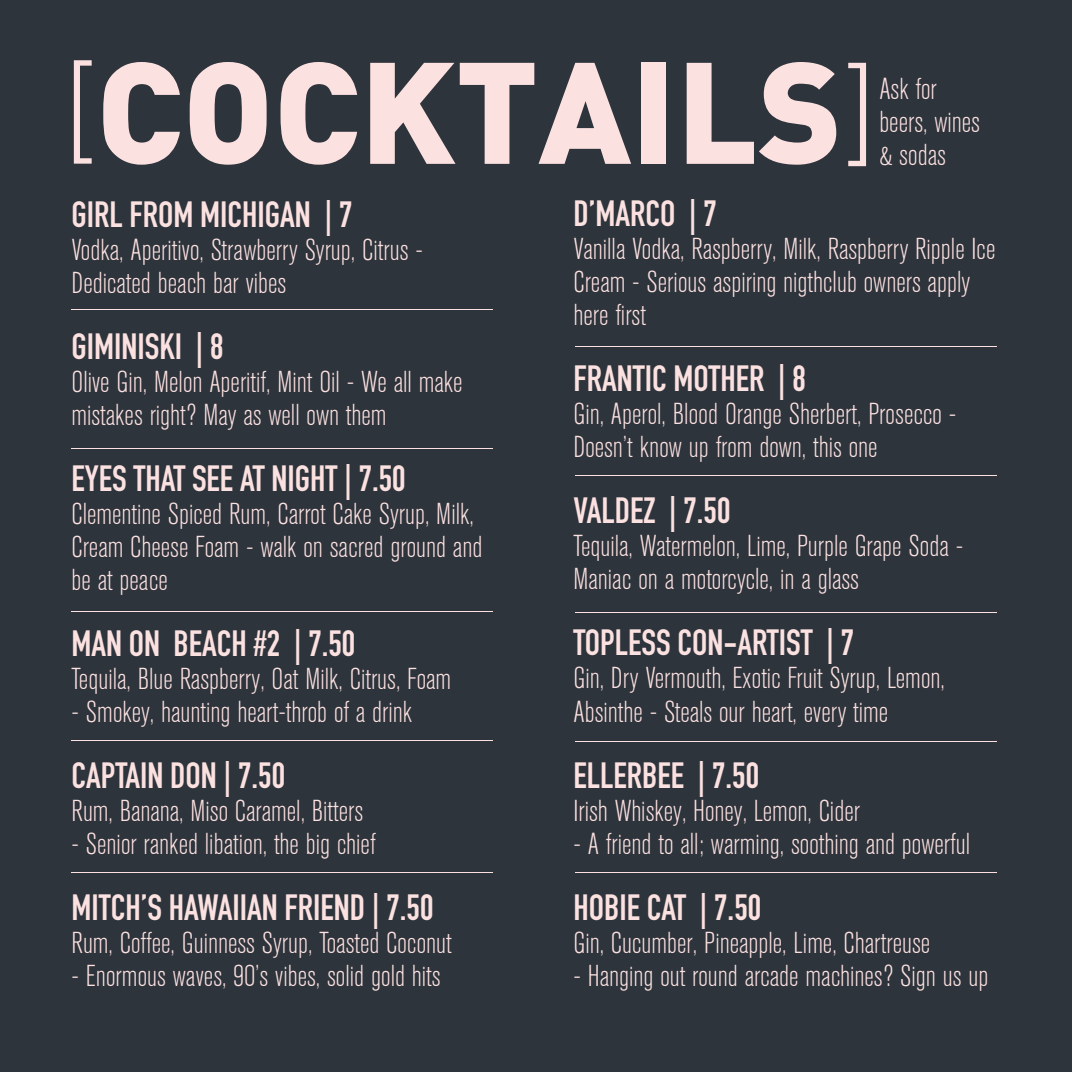
<style>
.page{position:relative;width:1072px;height:1072px;background:#fff}
.page>*{position:absolute;margin:0;border:0;box-sizing:border-box;transform-origin:0 0}
.t1{font:900 141.9px "DIN";color:#fce1e1}
.t2{font:120.3px "DIN Light Alternate";color:#fce1e1}
.t3{font:700 36px "DIN Condensed";color:#fce1e1}
.t4{font:300 condensed 30px/33px "Akzidenz Grotesk BE";color:#fce1e1}
</style>
<div class="page">
<div style="left:0;top:0;width:1071px;height:1071px;background:#2d343b"></div>
<hr style="left:575px;top:872px;width:421px;height:1px;background:#fce1e1">
<hr style="left:72px;top:872px;width:421px;height:1px;background:#fce1e1">
<hr style="left:72px;top:448px;width:421px;height:1px;background:#fce1e1">
<hr style="left:72px;top:611px;width:421px;height:1px;background:#fce1e1">
<hr style="left:575px;top:612px;width:421px;height:1px;background:#fce1e1">
<hr style="left:575px;top:475px;width:421px;height:1px;background:#fce1e1">
<hr style="left:575px;top:345px;width:421px;height:1px;background:#fce1e1">
<hr style="left:72px;top:309px;width:421px;height:1px;background:#fce1e1">
<hr style="left:72px;top:740px;width:421px;height:1px;background:#fce1e1">
<hr style="left:575px;top:741px;width:421px;height:1px;background:#fce1e1">
<h2 class="t2" style="left:62px;top:37px;width:36px">[</h2>
<h2 class="t2" style="left:877px;top:189px;width:36px;rotate:-180deg">[</h2>
<h1 class="t1" style="left:96px;top:17px;width:747px">COCKTAILS</h1>
<p class="t3" style="left:573px;top:189px;width:145px">D’MARCO | 7</p>
<p class="t4" style="left:573px;top:233px;width:423px">Vanilla Vodka, Raspberry, Milk, Raspberry Ripple Ice<br>Cream - Serious aspiring nigthclub owners apply here first</p>
<p class="t3" style="left:573px;top:354px;width:234px">FRANTIC MOTHER | 8</p>
<p class="t4" style="left:573px;top:398px;width:384px">Gin, Aperol, Blood Orange Sherbert, Prosecco -<br>Doesn’t know up from down, this one</p>
<p class="t3" style="left:573px;top:486px;width:158px">VALDEZ | 7.50</p>
<p class="t4" style="left:573px;top:530px;width:391px">Tequila, Watermelon, Lime, Purple Grape Soda -<br>Maniac on a motorcycle, in a glass</p>
<p class="t3" style="left:573px;top:618px;width:282px">TOPLESS CON-ARTIST | 7</p>
<p class="t4" style="left:573px;top:662px;width:373px">Gin, Dry Vermouth, Exotic Fruit Syrup, Lemon,<br>Absinthe - Steals our heart, every time</p>
<p class="t3" style="left:573px;top:750px;width:187px">ELLERBEE | 7.50</p>
<p class="t4" style="left:573px;top:794px;width:288px">Irish Whiskey, Honey, Lemon, Cider</p>
<p class="t4" style="left:573px;top:827px;width:398px">- A friend to all; warming, soothing and powerful</p>
<p class="t3" style="left:573px;top:882px;width:189px">HOBIE CAT | 7.50</p>
<p class="t4" style="left:573px;top:926px;width:358px">Gin, Cucumber, Pineapple, Lime, Chartreuse</p>
<p class="t4" style="left:573px;top:959px;width:416px">- Hanging out round arcade machines? Sign us up</p>
<p class="t4" style="left:879px;top:73px;width:102px">Ask for beers, wines &amp; sodas</p>
<p class="t3" style="left:71px;top:190px;width:282px">GIRL FROM MICHIGAN | 7</p>
<p class="t4" style="left:71px;top:234px;width:353px">Vodka, Aperitivo, Strawberry Syrup, Citrus -<br>Dedicated beach bar vibes</p>
<p class="t3" style="left:71px;top:322px;width:154px">GIMINISKI | 8</p>
<p class="t4" style="left:71px;top:366px;width:393px">Olive Gin, Melon Aperitif, Mint Oil - We all make mistakes right? May as well own them</p>
<p class="t3" style="left:71px;top:454px;width:336px">EYES THAT SEE AT NIGHT | 7.50</p>
<p class="t4" style="left:71px;top:498px;width:412px">Clementine Spiced Rum, Carrot Cake Syrup, Milk,<br>Cream Cheese Foam - walk on sacred ground and be at peace</p>
<p class="t3" style="left:71px;top:619px;width:285px">MAN ON BEACH #2 | 7.50</p>
<p class="t4" style="left:71px;top:663px;width:381px">Tequila, Blue Raspberry, Oat Milk, Citrus, Foam</p>
<p class="t4" style="left:71px;top:696px;width:342px">- Smokey, haunting heart-throb of a drink</p>
<p class="t3" style="left:71px;top:751px;width:215px">CAPTAIN DON | 7.50</p>
<p class="t4" style="left:71px;top:795px;width:293px">Rum, Banana, Miso Caramel, Bitters</p>
<p class="t4" style="left:71px;top:828px;width:306px">- Senior ranked libation, the big chief</p>
<p class="t3" style="left:71px;top:883px;width:363px">MITCH’S HAWAIIAN FRIEND | 7.50</p>
<p class="t4" style="left:71px;top:927px;width:382px">Rum, Coffee, Guinness Syrup, Toasted Coconut</p>
<p class="t4" style="left:71px;top:960px;width:371px">- Enormous waves, 90’s vibes, solid gold hits</p>
</div>
